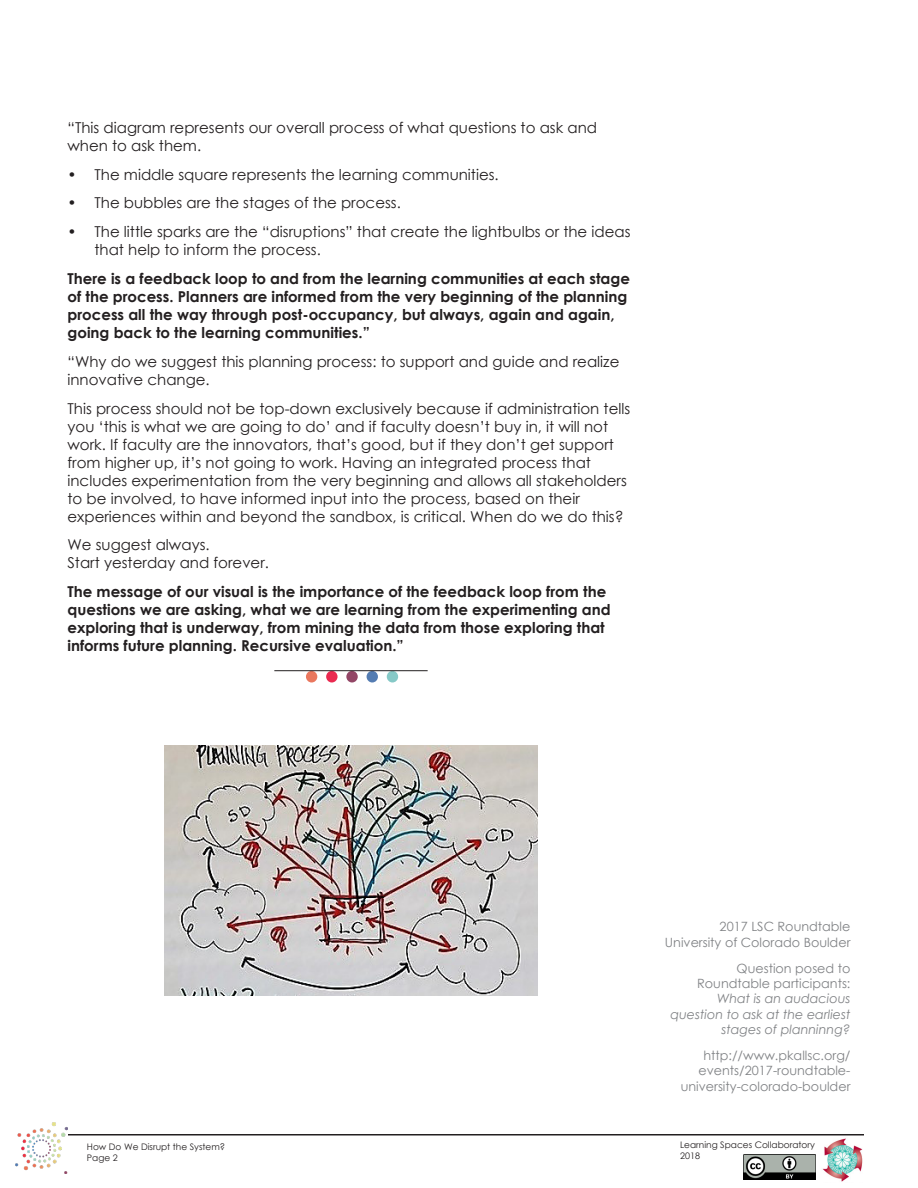
<style>
.page{position:relative;width:918px;height:1188px;background:#fff}
.page>*{position:absolute;margin:0;border:0;box-sizing:border-box;transform-origin:0 0}
.Body_Text{font:15px/18px "Century Gothic";color:#231f20}
.Body_Text-2{font:700 15px/18px "Century Gothic";color:#231f20}
.Body_Text-3{font:12.75px/15.3px "Century Gothic";color:#808285;text-align:right}
.Body_Text-4{font:italic 12.75px/15.3px "Century Gothic";color:#808285;text-align:right}
.t1{font:9px/10.8px "Century Gothic";color:#231f20}
.s1{font-style:normal}
</style>
<div class="page">
<hr style="left:54px;top:1134px;width:810px;height:2px;background:#231f20">
<img style="left:822px;top:1138px;width:41px;height:44px">
<img style="left:743px;top:1154px;width:73px;height:26px">
<img style="left:15px;top:1122px;width:53px;height:52px">
<div style="left:326px;top:671px;width:12px;height:11px;background:#ea2a50;border-radius:50%"></div>
<div style="left:306px;top:671px;width:11px;height:11px;background:#ea775e;border-radius:50%"></div>
<div style="left:346px;top:671px;width:12px;height:11px;background:#934666;border-radius:50%"></div>
<div style="left:367px;top:671px;width:11px;height:11px;background:#547cb2;border-radius:50%"></div>
<div style="left:387px;top:671px;width:11px;height:11px;background:#86c9c7;border-radius:50%"></div>
<hr style="left:274px;top:670px;width:154px;height:1px;background:#231f20">
<img style="left:164px;top:746px;width:374px;height:250px">
<p class="Body_Text" style="left:68px;top:118px;width:531px">“This diagram represents our overall process of what questions to ask and when to ask them.</p>
<p class="Body_Text" style="left:68px;top:165px;width:433px">• The middle square represents the learning communities.</p>
<p class="Body_Text" style="left:68px;top:194px;width:335px">• The bubbles are the stages of the process.</p>
<p class="Body_Text" style="left:94px;top:223px;width:538px;text-indent:-27px">• The little sparks are the “disruptions” that create the lightbulbs or the ideas that help to inform the process.</p>
<p class="Body_Text-2" style="left:68px;top:269px;width:564px">There is a feedback loop to and from the learning communities at each stage of the process. Planners are informed from the very beginning of the planning process all the way through post-occupancy, but always, again and again, going back to the learning communities.”</p>
<p class="Body_Text" style="left:68px;top:352px;width:553px">“Why do we suggest this planning process: to support and guide and realize innovative change.</p>
<p class="Body_Text" style="left:68px;top:399px;width:564px">This process should not be top-down exclusively because if administration tells you ‘this is what we are going to do’ and if faculty doesn’t buy in, it will not work. If faculty are the innovators, that’s good, but if they don’t get support from higher up, it’s not going to work. Having an integrated process that includes experimentation from the very beginning and allows all stakeholders to be involved, to have informed input into the process, based on their experiences within and beyond the sandbox, is critical. When do we do this?</p>
<p class="Body_Text" style="left:68px;top:536px;width:203px">We suggest always.<br>Start yesterday and forever.</p>
<p class="Body_Text-2" style="left:68px;top:582px;width:545px">The message of our visual is the importance of the feedback loop from the questions we are asking, what we are learning from the experimenting and exploring that is underway, from mining the data from those exploring that informs future planning. Recursive evaluation.”</p>
<p class="t1" style="left:87px;top:1141px;width:140px">How Do We Disrupt the System?</p>
<p class="t1" style="left:87px;top:1152px;width:32px">Page 2</p>
<p class="Body_Text-3" style="left:665px;top:919px;width:187px">2017 LSC Roundtable<br>University of Colorado Boulder</p>
<p class="Body_Text-4" style="left:671px;top:960px;width:181px"><span class="s1">Question posed to<br>Roundtable participants:<br></span>What is an audacious question to ask at the earliest stages of planninng?</p>
<p class="Body_Text-3" style="left:681px;top:1048px;width:171px">http://www.pkallsc.org/ events/2017-roundtable&shy;university-colorado-boulder</p>
<p class="t1" style="left:680px;top:1139px;width:136px">Learning Spaces Collaboratory<br>2018</p>
</div>
